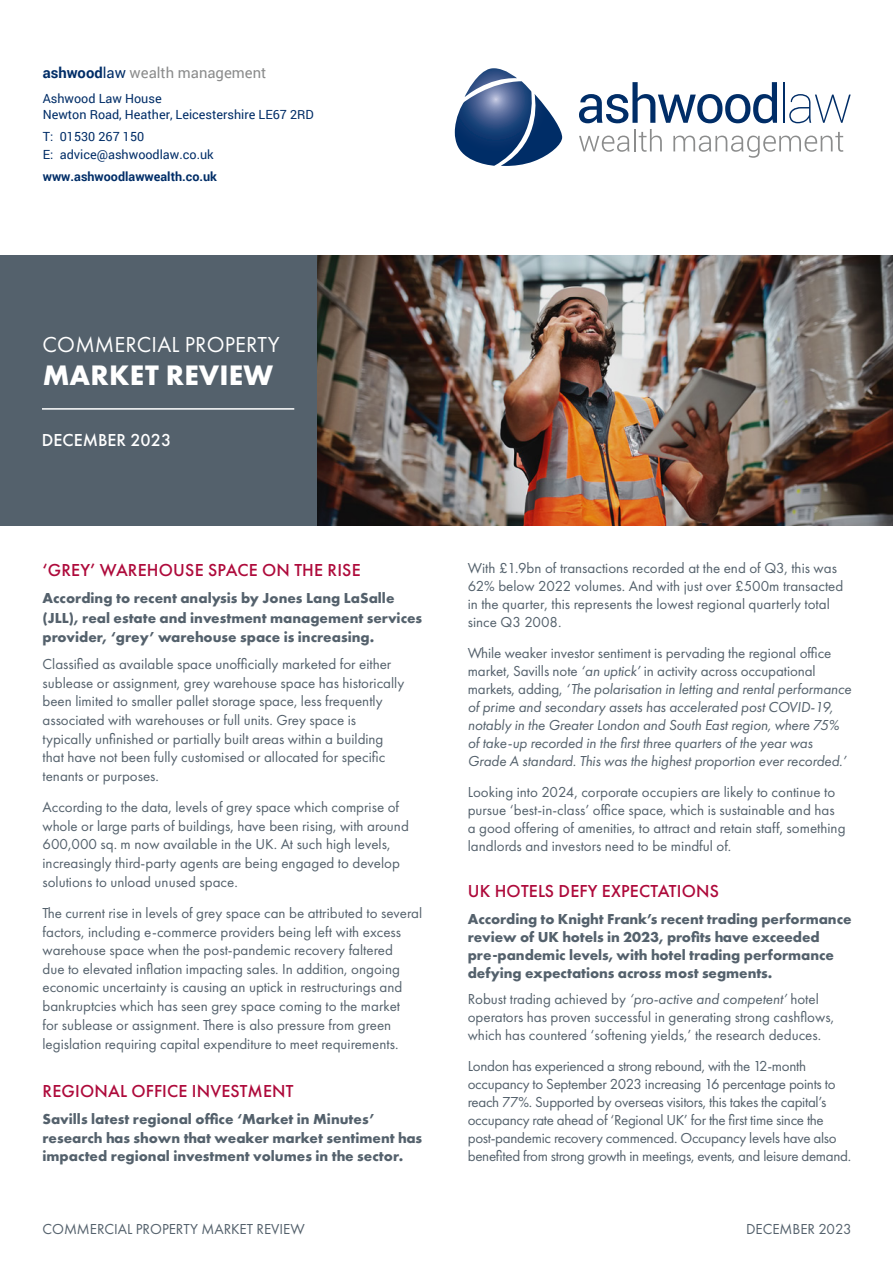
<style>
.page{position:relative;width:893px;height:1263px;background:#fff}
.page>*{position:absolute;margin:0;border:0;box-sizing:border-box;transform-origin:0 0}
.t1{font:700 29.25px "Futura PT";letter-spacing:.005em;color:#fff}
.t2{font:22.5px "Futura PT";letter-spacing:.005em;color:#fff}
.t3{font:500 18px "Futura PT";letter-spacing:.01em;color:#ae0a3b}
.t4{font:500 18px "Futura PT";color:#fff}
.t5{font:15px/18.6px "Futura PT";color:#54616c}
.t6{font:700 15px/18px "Futura PT";color:#54616c}
.t7{font:italic 15px/18px "Futura PT";letter-spacing:-.005em;color:#54616c}
.t8{font:15px/18px "Futura PT";letter-spacing:-.02em;color:#54616c}
.t9{font:14.85px "Roboto";color:#8b8c8c}
.t10{font:12.6px/15.1px "Roboto";color:#002d67}
.t11{font:700 12.6px "Roboto";color:#002d67}
.s1{font-weight:700;color:#002d67}
.s2{color:#002d67}
.s3{font-style:normal}
.s4{font-style:italic}
</style>
<div class="page">
<div style="left:0;top:255px;width:318px;height:271px;background:#54616c"></div>
<img style="left:318px;top:255px;width:575px;height:271px">
<hr style="left:42px;top:408px;width:252px;height:2px;background:#fff">
<svg style="left:455px;top:68px;width:107px;height:98px"></svg>
<svg style="left:579px;top:136px;width:50px;height:16px"></svg>
<hr style="left:634px;top:129px;width:2px;height:22px;background:#8b8c8c">
<svg style="left:639px;top:129px;width:23px;height:23px"></svg>
<svg style="left:673px;top:132px;width:170px;height:26px"></svg>
<svg style="left:579px;top:82px;width:198px;height:41px"></svg>
<hr style="left:783px;top:82px;width:1px;height:41px;background:#002d67">
<svg style="left:789px;top:94px;width:62px;height:29px"></svg>
<p class="t9" style="left:43px;top:62px;width:225px"><span class="s1">ashwood</span><span class="s2">law</span> wealth management</p>
<p class="t10" style="left:43px;top:91px;width:273px">Ashwood Law House<br>Newton Road, Heather, Leicestershire LE67 2RD</p>
<p class="t10" style="left:43px;top:127px;width:172px;line-height:17.7px">T: 01530 267 150<br>E: advice@ashwoodlaw.co.uk</p>
<p class="t11" style="left:43px;top:168px;width:176px">www.ashwoodlawwealth.co.uk</p>
<h2 class="t2" style="left:43px;top:331px;width:239px">COMMERCIAL PROPERTY</h2>
<h1 class="t1" style="left:43px;top:356px;width:232px">MARKET REVIEW</h1>
<p class="t4" style="left:42px;top:430px;width:131px">DECEMBER 2023</p>
<p class="t3" style="left:43px;top:559px;width:320px">‘GREY’ WAREHOUSE SPACE ON THE RISE</p>
<p class="t6" style="left:43px;top:588px;width:381px;line-height:19.4px">According to recent analysis by Jones Lang LaSalle (JLL), real estate and investment management services provider, ‘grey’ warehouse space is increasing.</p>
<p class="t5" style="left:43px;top:655px;width:363px">Classified as available space unofficially marketed for either sublease or assignment, grey warehouse space has historically been limited to smaller pallet storage space, less frequently associated with warehouses or full units. Grey space is typically unfinished or partially built areas within a building that have not been fully customised or allocated for specific tenants or purposes.</p>
<p class="t5" style="left:43px;top:798px;width:368px">According to the data, levels of grey space which comprise of whole or large parts of buildings, have been rising, with around 600,000 sq. m now available in the UK. At such high levels, increasingly third-party agents are being engaged to develop solutions to unload unused space.</p>
<p class="t5" style="left:43px;top:903px;width:381px">The current rise in levels of grey space can be attributed to several factors, including e-commerce providers being left with excess warehouse space when the post-pandemic recovery faltered<br>due to elevated inflation impacting sales. In addition, ongoing economic uncertainty is causing an uptick in restructurings and bankruptcies which has seen grey space coming to the market<br>for sublease or assignment. There is also pressure from green legislation requiring capital expenditure to meet requirements.</p>
<p class="t3" style="left:43px;top:1080px;width:252px">REGIONAL OFFICE INVESTMENT</p>
<p class="t6" style="left:43px;top:1109px;width:381px;line-height:18.6px">Savills latest regional office ‘Market in Minutes’ research has shown that weaker market sentiment has impacted regional investment volumes in the sector.</p>
<p class="t5" style="left:468px;top:559px;width:377px;line-height:18px">With £1.9bn of transactions recorded at the end of Q3, this was 62% below 2022 volumes. And with just over £500m transacted in the quarter, this represents the lowest regional quarterly total since Q3 2008.</p>
<p class="t7" style="left:468px;top:644px;width:385px"><span class="s3">While weaker investor sentiment is pervading the regional office market, Savills note</span> ‘an uptick’ <span class="s3">in activity across occupational markets, adding,</span> ‘The polarisation in letting and rental performance of prime and secondary assets has accelerated post COVID-19, notably in the Greater London and South East region, where 75% of take-up recorded in the first three quarters of the year was Grade A standard. This was the highest proportion ever recorded.’</p>
<p class="t5" style="left:468px;top:783px;width:379px;line-height:18px">Looking into 2024, corporate occupiers are likely to continue to pursue ‘best-in-class’ office space, which is sustainable and has a good offering of amenities, to attract and retain staff, something landlords and investors need to be mindful of.</p>
<p class="t3" style="left:468px;top:880px;width:253px">UK HOTELS DEFY EXPECTATIONS</p>
<p class="t6" style="left:468px;top:909px;width:385px">According to Knight Frank’s recent trading performance review of UK hotels in 2023, profits have exceeded pre-pandemic levels, with hotel trading performance defying expectations across most segments.</p>
<p class="t5" style="left:468px;top:990px;width:368px;line-height:18px">Robust trading achieved by <span class="s4">‘pro-active and competent’</span> hotel operators has proven successful in generating strong cashflows, which has countered ‘softening yields,’ the research deduces.</p>
<p class="t8" style="left:468px;top:1057px;width:385px">London has experienced a strong rebound, with the 12-month occupancy to September 2023 increasing 16 percentage points to reach 77%. Supported by overseas visitors, this takes the capital’s occupancy rate ahead of ‘Regional UK’ for the first time since the post-pandemic recovery commenced. Occupancy levels have also benefited from strong growth in meetings, events, and leisure demand.</p>
<p class="t5" style="left:43px;top:1220px;width:264px">COMMERCIAL PROPERTY MARKET REVIEW</p>
<p class="t5" style="left:746px;top:1220px;width:107px">DECEMBER 2023</p>
</div>
